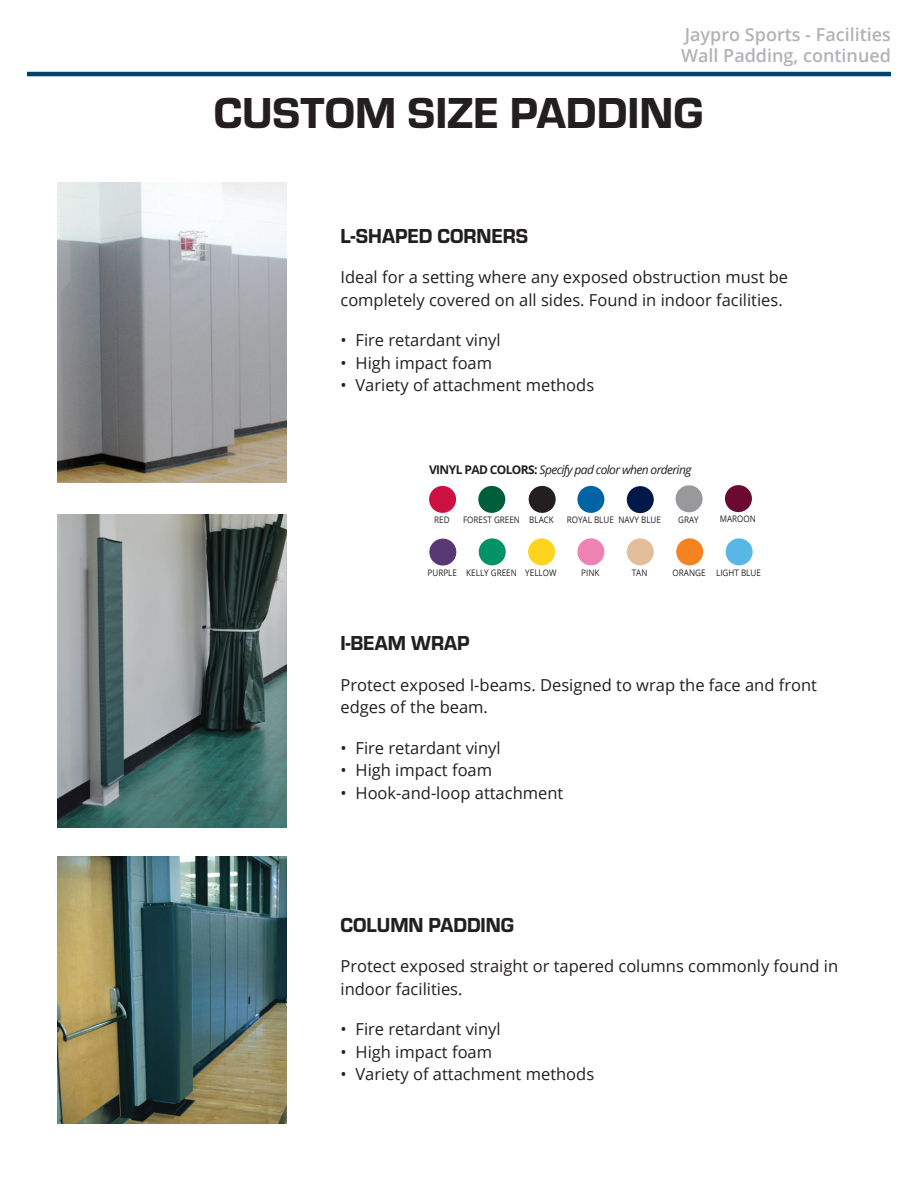
<style>
.page{position:relative;width:918px;height:1188px;background:#fff}
.page>*{position:absolute;margin:0;border:0;box-sizing:border-box;transform-origin:0 0}
.t1{font:45px "Eurostile Hea";color:#231f20}
.t2{font:21px "Eurostile Hea";color:#231f20;scale:.95 1}
.t3{font:600 18px "Open Sans";color:#b2b3b7}
.t4{font:16.5px/22.5px "Open Sans";color:#231f20}
.t5{font:italic 12px "Open Sans";letter-spacing:-.05em;color:#231f20}
.t6{font:9px "Open Sans";color:#231f20;scale:.9 1}
.s1{font-weight:700;font-style:normal}
</style>
<div class="page">
<hr style="left:27px;top:72px;width:864px;height:4px;background:#00426b">
<img style="left:57px;top:182px;width:230px;height:300px">
<img style="left:57px;top:514px;width:230px;height:313px">
<img style="left:57px;top:857px;width:230px;height:266px">
<div style="left:429px;top:486px;width:27px;height:27px;background:#cd1141;border-radius:50%"></div>
<div style="left:627px;top:486px;width:27px;height:27px;background:#001948;border-radius:50%"></div>
<div style="left:528px;top:538px;width:27px;height:27px;background:#fed41d;border-radius:50%"></div>
<div style="left:726px;top:538px;width:27px;height:27px;background:#58b7e7;border-radius:50%"></div>
<div style="left:676px;top:485px;width:27px;height:27px;background:#99989b;border-radius:50%"></div>
<div style="left:529px;top:486px;width:27px;height:27px;background:#231f20;border-radius:50%"></div>
<div style="left:725px;top:485px;width:27px;height:27px;background:#6c0932;border-radius:50%"></div>
<div style="left:478px;top:486px;width:27px;height:27px;background:#005e3b;border-radius:50%"></div>
<div style="left:479px;top:538px;width:27px;height:27px;background:#009365;border-radius:50%"></div>
<div style="left:577px;top:486px;width:27px;height:27px;background:#0063a4;border-radius:50%"></div>
<div style="left:627px;top:538px;width:27px;height:27px;background:#e3be9a;border-radius:50%"></div>
<div style="left:676px;top:538px;width:27px;height:27px;background:#f58220;border-radius:50%"></div>
<div style="left:429px;top:539px;width:27px;height:27px;background:#563873;border-radius:50%"></div>
<div style="left:577px;top:538px;width:27px;height:27px;background:#ed82b3;border-radius:50%"></div>
<p class="t3" style="left:685px;top:22px;width:208px">Jaypro Sports - Facilities</p>
<p class="t3" style="left:681px;top:43px;width:211px">Wall Padding, continued</p>
<p class="t1" style="left:214px;top:82px;width:491px">CUSTOM SIZE PADDING</p>
<p class="t2" style="left:340px;top:221px;width:199px">L-SHAPED CORNERS</p>
<p class="t4" style="left:340px;top:265px;width:449px">Ideal for a setting where any exposed obstruction must be completely covered on all sides. Found in indoor facilities.</p>
<p class="t4" style="left:340px;top:328px;width:162px">• Fire retardant vinyl</p>
<p class="t4" style="left:340px;top:351px;width:153px">• High impact foam</p>
<p class="t4" style="left:340px;top:373px;width:255px">• Variety of attachment methods</p>
<p class="t5" style="left:429px;top:461px;width:264px"><span class="s1">VINYL PAD COLORS:</span> Specify pad color when ordering</p>
<p class="t6" style="left:463px;top:513px;width:65px">FOREST GREEN</p>
<p class="t6" style="left:529px;top:513px;width:29px">BLACK</p>
<p class="t6" style="left:678px;top:513px;width:24px">GRAY</p>
<p class="t6" style="left:720px;top:513px;width:42px">MAROON</p>
<p class="t6" style="left:434px;top:513px;width:19px">RED</p>
<p class="t6" style="left:618px;top:514px;width:49px">NAVY BLUE</p>
<p class="t6" style="left:567px;top:514px;width:54px">ROYAL BLUE</p>
<p class="t6" style="left:428px;top:566px;width:34px">PURPLE</p>
<p class="t6" style="left:581px;top:566px;width:22px">PINK</p>
<p class="t6" style="left:632px;top:566px;width:19px">TAN</p>
<p class="t6" style="left:673px;top:566px;width:38px">ORANGE</p>
<p class="t6" style="left:525px;top:566px;width:36px">YELLOW</p>
<p class="t6" style="left:716px;top:566px;width:51px">LIGHT BLUE</p>
<p class="t6" style="left:466px;top:566px;width:58px">KELLY GREEN</p>
<p class="t2" style="left:340px;top:628px;width:138px">I-BEAM WRAP</p>
<p class="t4" style="left:340px;top:673px;width:478px">Protect exposed I-beams. Designed to wrap the face and front edges of the beam.</p>
<p class="t4" style="left:340px;top:736px;width:162px">• Fire retardant vinyl</p>
<p class="t4" style="left:340px;top:758px;width:153px">• High impact foam</p>
<p class="t4" style="left:340px;top:781px;width:224px">• Hook-and-loop attachment</p>
<p class="t2" style="left:340px;top:910px;width:184px">COLUMN PADDING</p>
<p class="t4" style="left:340px;top:955px;width:499px">Protect exposed straight or tapered columns commonly found in indoor facilities.</p>
<p class="t4" style="left:340px;top:1018px;width:162px">• Fire retardant vinyl</p>
<p class="t4" style="left:340px;top:1040px;width:153px">• High impact foam</p>
<p class="t4" style="left:340px;top:1063px;width:255px">• Variety of attachment methods</p>
</div>
